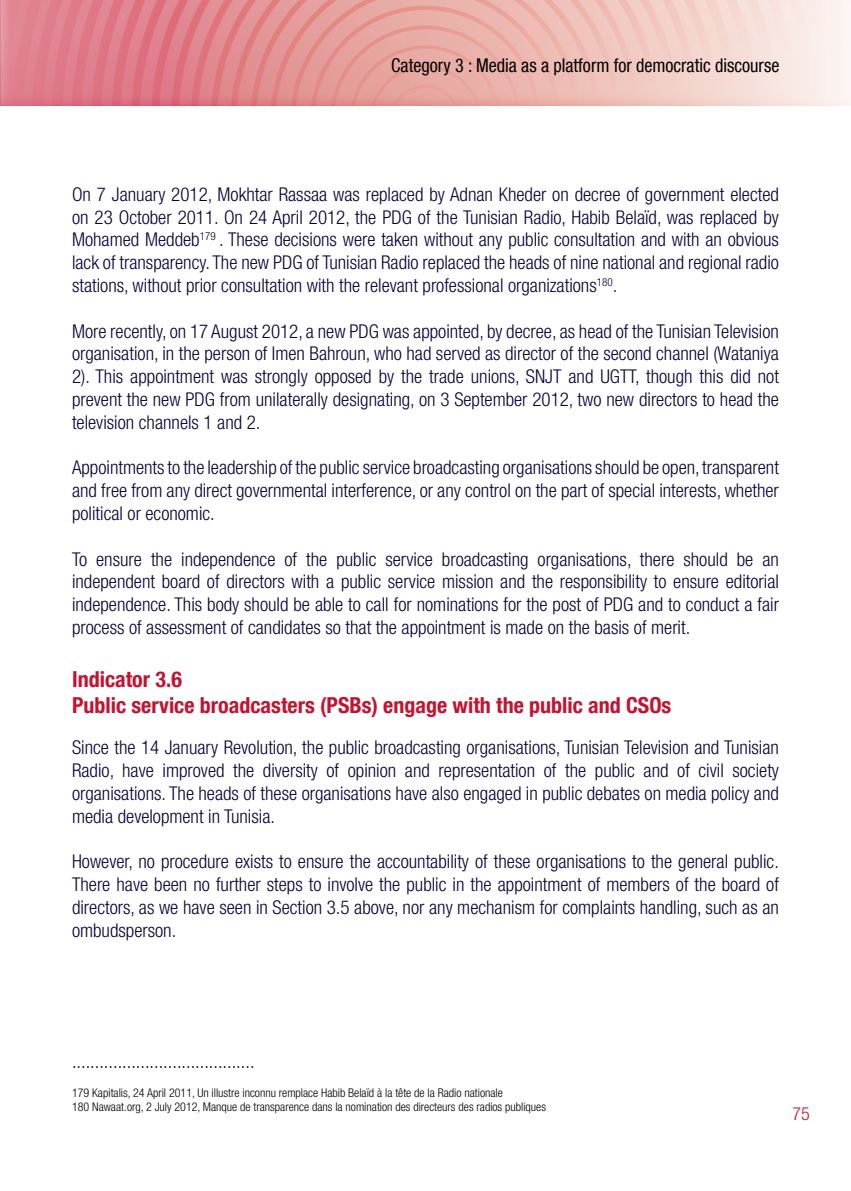
<style>
.page{position:relative;width:851px;height:1191px;background:#fff}
.page>*{position:absolute;margin:0;border:0;box-sizing:border-box;transform-origin:0 0}
.t1{font:700 condensed 22px/26.4px "Helvetica Neue LT Com";color:#c4122f}
.t2{font:300 condensed 19px/22.8px "Helvetica Neue LT Com";color:#080237;text-align:justify}
.t3{font:condensed 19px "Helvetica Neue LT Com";color:#000;scale:.95 1}
.t4{font:300 condensed 19px "Helvetica Neue LT Com";color:#000}
.t5{font:300 condensed 18px "Helvetica Neue LT Com";color:#c4122f}
.t6{font:300 condensed 12px/14.4px "Helvetica Neue LT Com";color:#000}
</style>
<div class="page">
<svg style="left:236px;top:105px;width:378px;height:1px"></svg>
<svg style="left:14px;top:0;width:836px;height:105px;background:#e9aaa9"></svg>
<div style="left:0;top:0;width:14px;height:118px;background:#fff;opacity:.75"></div>
<svg style="left:0;top:0;width:1px;height:105px"></svg>
<p class="t3" style="left:391px;top:54px;width:410px">Category 3 : Media as a platform for democratic discourse</p>
<p class="t2" style="left:72px;top:182px;width:708px">On 7 January 2012, Mokhtar Rassaa was replaced by Adnan Kheder on decree of government elected on 23 October 2011. On 24 April 2012, the PDG of the Tunisian Radio, Habib Belaïd, was replaced by Mohamed Meddeb<sup>179</sup> . These decisions were taken without any public consultation and with an obvious lack of transparency. The new PDG of Tunisian Radio replaced the heads of nine national and regional radio stations, without prior consultation with the relevant professional organizations<sup>180</sup>.</p>
<p class="t2" style="left:72px;top:319px;width:708px">More recently, on 17 August 2012, a new PDG was appointed, by decree, as head of the Tunisian Television organisation, in the person of Imen Bahroun, who had served as director of the second channel (Wataniya 2). This appointment was strongly opposed by the trade unions, SNJT and UGTT, though this did not prevent the new PDG from unilaterally designating, on 3 September 2012, two new directors to head the television channels 1 and 2.</p>
<p class="t2" style="left:72px;top:456px;width:708px">Appointments to the leadership of the public service broadcasting organisations should be open, transparent and free from any direct governmental interference, or any control on the part of special interests, whether political or economic.</p>
<p class="t2" style="left:72px;top:547px;width:708px">To ensure the independence of the public service broadcasting organisations, there should be an independent board of directors with a public service mission and the responsibility to ensure editorial independence. This body should be able to call for nominations for the post of PDG and to conduct a fair process of assessment of candidates so that the appointment is made on the basis of merit.</p>
<p class="t1" style="left:72px;top:666px;width:600px">Indicator 3.6<br>Public service broadcasters (PSBs) engage with the public and CSOs</p>
<p class="t2" style="left:72px;top:736px;width:708px">Since the 14 January Revolution, the public broadcasting organisations, Tunisian Television and Tunisian Radio, have improved the diversity of opinion and representation of the public and of civil society organisations. The heads of these organisations have also engaged in public debates on media policy and media development in Tunisia.</p>
<p class="t2" style="left:72px;top:850px;width:708px">However, no procedure exists to ensure the accountability of these organisations to the general public.<br>There have been no further steps to involve the public in the appointment of members of the board of directors, as we have seen in Section 3.5 above, nor any mechanism for complaints handling, such as an ombudsperson.</p>
<p class="t4" style="left:72px;top:1050px;width:184px">........................................</p>
<p class="t6" style="left:72px;top:1085px;width:475px">179 Kapitalis, 24 April 2011, Un illustre inconnu remplace Habib Belaïd à la tête de la Radio nationale<br>180 Nawaat.org, 2 July 2012, Manque de transparence dans la nomination des directeurs des radios publiques</p>
<p class="t5" style="left:792px;top:1103px;width:19px">75</p>
</div>
